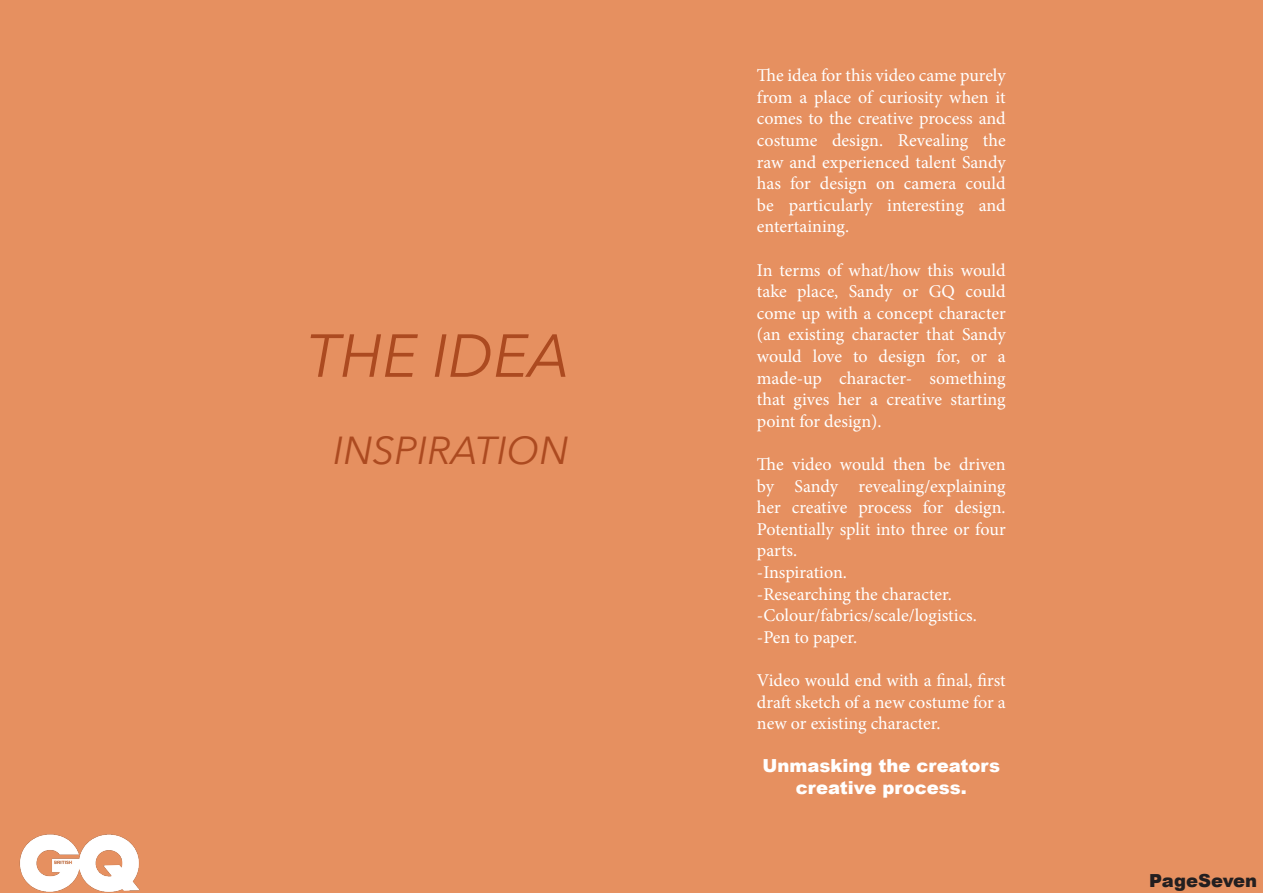
<style>
.page{position:relative;width:1263px;height:893px;background:#e69060}
.page>*{position:absolute;margin:0;border:0;box-sizing:border-box;transform-origin:0 0}
.t1{font:italic 60px "Avenir Next";color:#ac4a20}
.t2{font:italic 39px "Avenir Next";color:#ac4a20}
.t3{font:18px/21.6px "Minion Pro";color:#fff;text-align:justify}
.t4{font:900 18px/21.6px "Arial";color:#fff;text-align:center}
.t5{font:900 18px "Arial";color:#231f20}
</style>
<div class="page">
<img style="left:19px;top:834px;width:121px;height:59px">
<p class="t1" style="left:307px;top:305px;width:264px">THE IDEA</p>
<p class="t2" style="left:333px;top:417px;width:237px">INSPIRATION</p>
<p class="t3" style="left:757px;top:65px;width:250px">The idea for this video came purely from a place of curiosity when it comes to the creative process and costume design. Revealing the raw and experienced talent Sandy has for design on camera could be particularly interesting and entertaining.</p>
<p class="t3" style="left:757px;top:259px;width:250px">In terms of what/how this would take place, Sandy or GQ could come up with a concept character (an existing character that Sandy would love to design for, or a made-up character- something that gives her a creative starting point for design).</p>
<p class="t3" style="left:757px;top:453px;width:250px">The video would then be driven by Sandy revealing/explaining her creative process for design.<br>Potentially split into three or four parts.</p>
<p class="t3" style="left:757px;top:561px;width:92px">-Inspiration.</p>
<p class="t3" style="left:757px;top:583px;width:196px">-Researching the character.</p>
<p class="t3" style="left:757px;top:605px;width:222px">-Colour/fabrics/scale/logistics.</p>
<p class="t3" style="left:757px;top:626px;width:102px">-Pen to paper.</p>
<p class="t3" style="left:757px;top:669px;width:250px">Video would end with a final, first draft sketch of a new costume for a new or existing character.</p>
<p class="t4" style="left:763px;top:755px;width:239px">Unmasking the creators creative process.</p>
<p class="t5" style="left:1149px;top:867px;width:110px">PageSeven</p>
</div>
